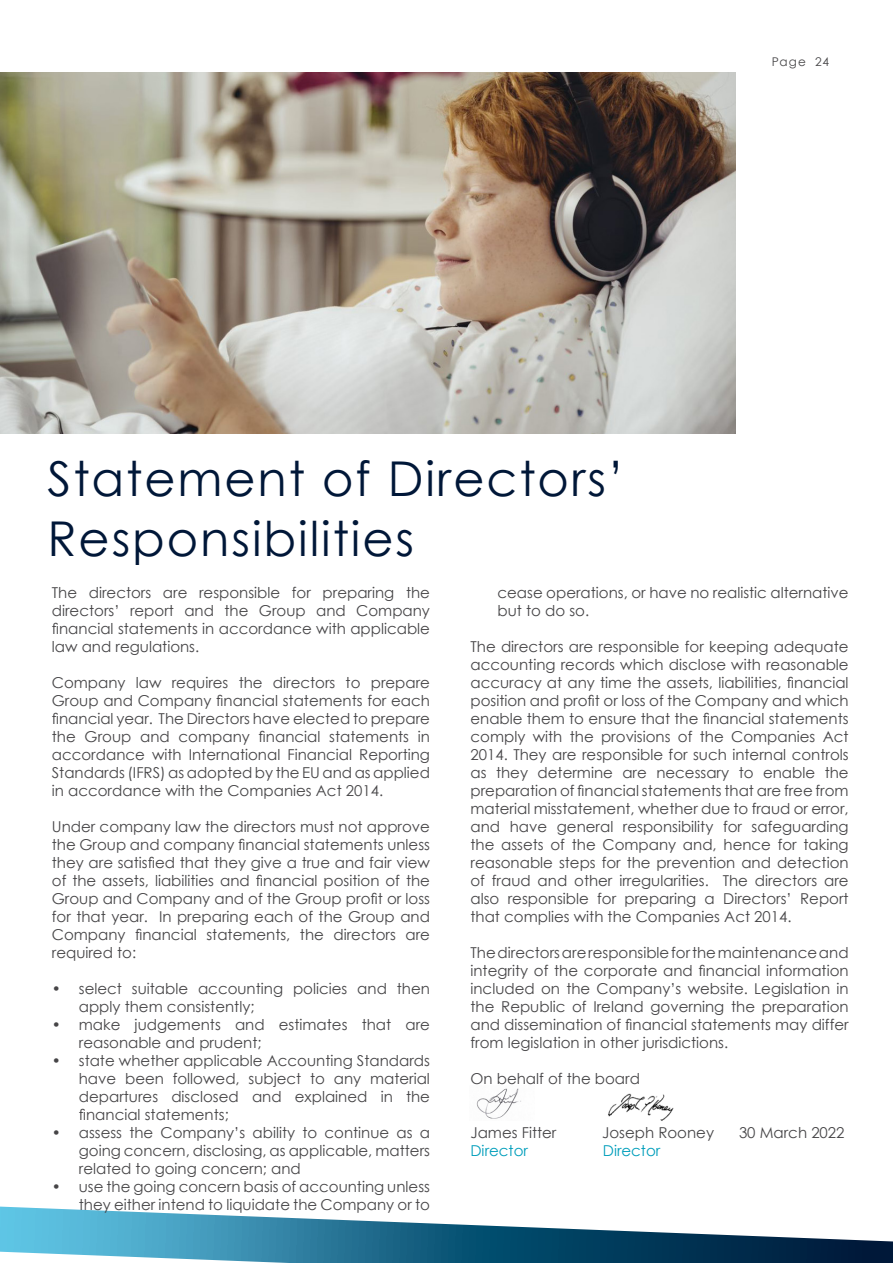
<style>
.page{position:relative;width:893px;height:1263px;background:#fff}
.page>*{position:absolute;margin:0;border:0;box-sizing:border-box;transform-origin:0 0}
.t1{font:48px/60px "Century Gothic";letter-spacing:.04em;color:#001738}
.t2{font:15px/18px "Century Gothic";color:#464547;text-align:justify}
.t3{font:15px "Century Gothic";color:#009ebb}
.t4{font:12px "Century Gothic";letter-spacing:.085em;color:#464547}
</style>
<div class="page">
<svg style="left:1px;top:1206px;width:892px;height:57px"></svg>
<img style="left:1px;top:72px;width:734px;height:362px">
<img style="left:0;top:0;width:1px;height:1263px">
<img style="left:476px;top:1088px;width:45px;height:31px">
<img style="left:608px;top:1093px;width:66px;height:28px">
<p class="t4" style="left:772px;top:53px;width:59px">Page 24</p>
<h1 class="t1" style="left:48px;top:448px;width:579px">Statement of Directors’<br>Responsibilities</h1>
<p class="t2" style="left:52px;top:583px;width:380px">The directors are responsible for preparing the directors’ report and the Group and Company financial statements in accordance with applicable law and regulations.</p>
<p class="t2" style="left:52px;top:673px;width:380px">Company law requires the directors to prepare Group and Company financial statements for each financial year. The Directors have elected to prepare the Group and company financial statements in accordance with International Financial Reporting Standards (IFRS) as adopted by the EU and as applied in accordance with the Companies Act 2014.</p>
<p class="t2" style="left:52px;top:817px;width:380px">Under company law the directors must not approve the Group and company financial statements unless they are satisfied that they give a true and fair view of the assets, liabilities and financial position of the Group and Company and of the Group profit or loss for that year. In preparing each of the Group and Company financial statements, the directors are required to:</p>
<p class="t2" style="left:79px;top:979px;width:353px;text-indent:-27px">• select suitable accounting policies and then apply them consistently;</p>
<p class="t2" style="left:79px;top:1015px;width:353px;text-indent:-27px">• make judgements and estimates that are reasonable and prudent;</p>
<p class="t2" style="left:79px;top:1051px;width:353px;text-indent:-27px">• state whether applicable Accounting Standards have been followed, subject to any material departures disclosed and explained in the financial statements;</p>
<p class="t2" style="left:79px;top:1123px;width:353px;text-indent:-27px">• assess the Company’s ability to continue as a going concern, disclosing, as applicable, matters related to going concern; and</p>
<p class="t2" style="left:52px;top:1177px;width:380px;text-align:right">• use the going concern basis of accounting unless they either intend to liquidate the Company or to</p>
<p class="t2" style="left:497px;top:583px;width:353px">cease operations, or have no realistic alternative but to do so.</p>
<p class="t2" style="left:470px;top:637px;width:380px">The directors are responsible for keeping adequate accounting records which disclose with reasonable accuracy at any time the assets, liabilities, financial position and profit or loss of the Company and which enable them to ensure that the financial statements comply with the provisions of the Companies Act 2014. They are responsible for such internal controls as they determine are necessary to enable the preparation of financial statements that are free from material misstatement, whether due to fraud or error, and have general responsibility for safeguarding the assets of the Company and, hence for taking reasonable steps for the prevention and detection of fraud and other irregularities. The directors are also responsible for preparing a Directors’ Report that complies with the Companies Act 2014.</p>
<p class="t2" style="left:470px;top:943px;width:380px">The directors are responsible for the maintenance and integrity of the corporate and financial information included on the Company’s website. Legislation in the Republic of Ireland governing the preparation and dissemination of financial statements may differ from legislation in other jurisdictions.</p>
<p class="t2" style="left:470px;top:1069px;width:171px">On behalf of the board</p>
<p class="t2" style="left:470px;top:1123px;width:87px">James Fitter</p>
<p class="t2" style="left:602px;top:1123px;width:113px">Joseph Rooney</p>
<p class="t2" style="left:739px;top:1123px;width:107px">30 March 2022</p>
<p class="t3" style="left:470px;top:1140px;width:59px">Director</p>
<p class="t3" style="left:603px;top:1140px;width:59px">Director</p>
</div>
